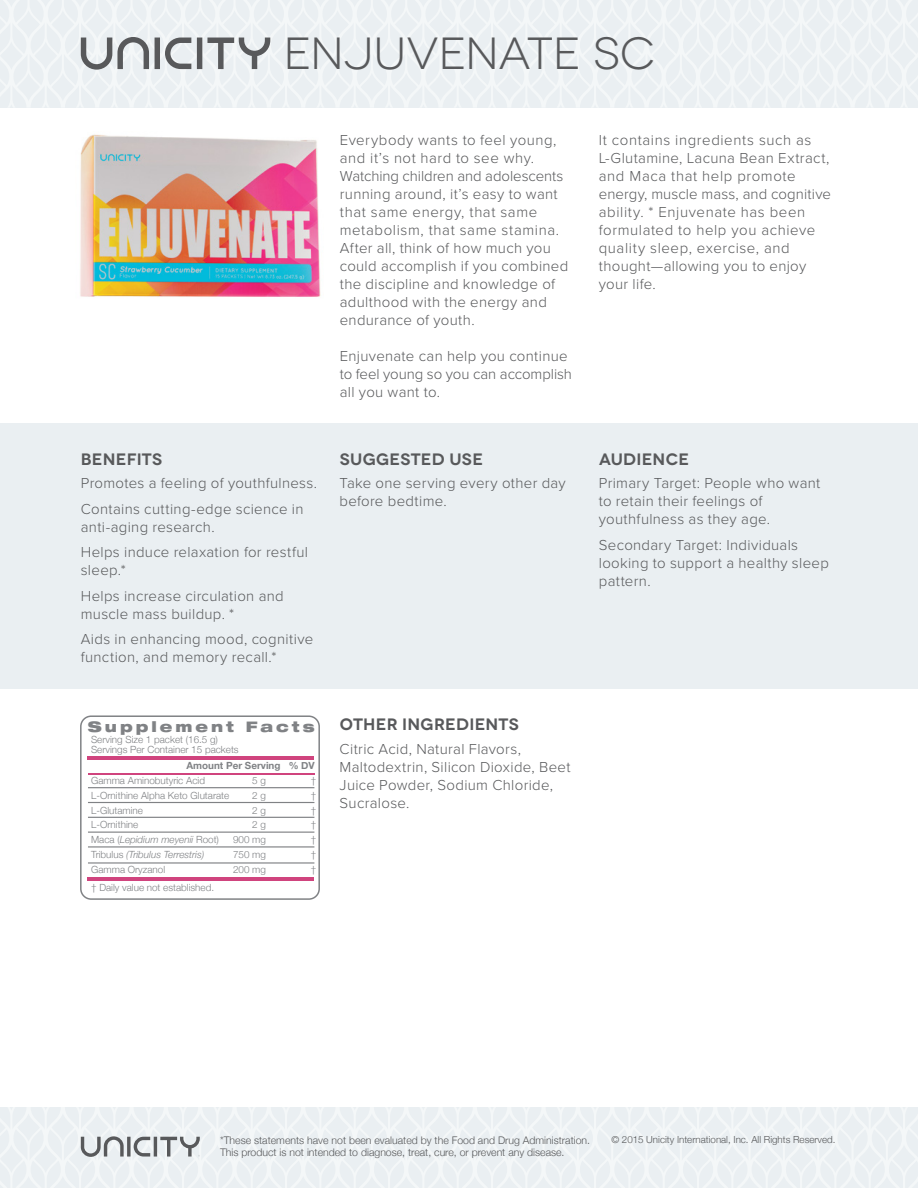
<style>
.page{position:relative;width:918px;height:1188px;background:#fff}
.page>*{position:absolute;margin:0;border:0;box-sizing:border-box;transform-origin:0 0}
.t1{font:45px "Novecentowide";letter-spacing:-.005em;color:#58595b}
.t2{font:600 16.5px "Novecentowide";letter-spacing:.015em;color:#58595b}
.t3{font:300 15px/18px "Proxima Nova";letter-spacing:.02em;color:#58595b}
.t4{font:900 expanded 14.55px "Helvetica Neue";letter-spacing:.205em;color:#808285}
.t5{font:300 10.5px/12.6px "Helvetica Neue";color:#58595b}
.t6{font:300 9.9px/9.9px "Helvetica Neue";color:#808285}
.t7{font:italic 300 9.9px "Helvetica Neue";color:#808285}
.t8{font:700 9.9px "Helvetica Neue";color:#808285}
.t9{font:300 9.75px "Helvetica Neue";color:#58595b}
.s1{font-style:normal}
</style>
<div class="page">
<div style="left:0;top:424px;width:918px;height:265px;background:#eaeff2"></div>
<svg style="left:0;top:1107px;width:918px;height:81px;fill:#eaeff2"></svg>
<svg style="left:0;top:0;width:918px;height:108px;fill:#eaeff2"></svg>
<svg style="left:81px;top:37px;width:189px;height:33px"></svg>
<svg style="left:81px;top:1136px;width:119px;height:21px;background:#bbbec0"></svg>
<img style="left:80px;top:134px;width:241px;height:163px">
<hr style="left:88px;top:878px;width:226px;height:3px;background:#d0447e">
<hr style="left:88px;top:757px;width:226px;height:3px;background:#d0447e">
<hr style="left:88px;top:773px;width:226px;height:1px;background:#d0447e">
<div style="left:80px;top:715px;width:240px;height:185px;border:2px solid #808285;border-radius:10px"></div>
<hr style="left:88px;top:787px;width:226px;height:1px;background:#808285">
<hr style="left:88px;top:802px;width:226px;height:1px;background:#808285">
<hr style="left:88px;top:817px;width:226px;height:1px;background:#808285">
<hr style="left:88px;top:832px;width:226px;height:1px;background:#808285">
<hr style="left:88px;top:846px;width:226px;height:2px;background:#808285">
<hr style="left:88px;top:862px;width:226px;height:2px;background:#808285">
<h1 class="t1" style="left:284px;top:27px;width:373px">ENJUVENATE SC</h1>
<p class="t3" style="left:340px;top:131px;width:230px">Everybody wants to feel young, and it’s not hard to see why.<br>Watching children and adolescents running around, it’s easy to want that same energy, that same metabolism, that same stamina.<br>After all, think of how much you could accomplish if you combined the discipline and knowledge of adulthood with the energy and endurance of youth.</p>
<p class="t3" style="left:340px;top:347px;width:234px">Enjuvenate can help you continue to feel young so you can accomplish all you want to.</p>
<p class="t2" style="left:81px;top:449px;width:83px">BENEFITS</p>
<p class="t2" style="left:340px;top:449px;width:145px">SUGGESTED USE</p>
<p class="t3" style="left:81px;top:471px;width:238px;line-height:25.5px">Promotes a feeling of youthfulness.<br>Contains cutting-edge science in</p>
<p class="t3" style="left:81px;top:514px;width:229px;line-height:25.5px">anti-aging research.<br>Helps induce relaxation for restful</p>
<p class="t3" style="left:81px;top:558px;width:204px;line-height:25.5px">sleep.*<br>Helps increase circulation and</p>
<p class="t3" style="left:81px;top:601px;width:234px;line-height:25.5px">muscle mass buildup. *<br>Aids in enhancing mood, cognitive</p>
<p class="t3" style="left:81px;top:648px;width:197px">function, and memory recall.*</p>
<p class="t3" style="left:340px;top:474px;width:228px">Take one serving every other day before bedtime.</p>
<p class="t4" style="left:88px;top:717px;width:229px">Supplement Facts</p>
<p class="t6" style="left:91px;top:734px;width:149px">Serving Size 1 packet (16.5 g)<br>Servings Per Container 15 packets</p>
<p class="t8" style="left:186px;top:758px;width:130px">Amount Per Serving % DV</p>
<p class="t6" style="left:91px;top:775px;width:115px">Gamma Aminobutyric Acid</p>
<p class="t6" style="left:252px;top:775px;width:15px">5 g</p>
<p class="t6" style="left:311px;top:775px;width:7px">†</p>
<p class="t6" style="left:91px;top:790px;width:140px">L-Ornithine Alpha Keto Glutarate</p>
<p class="t6" style="left:252px;top:790px;width:15px">2 g</p>
<p class="t6" style="left:311px;top:790px;width:7px">†</p>
<p class="t6" style="left:91px;top:804px;width:53px">L-Glutamine</p>
<p class="t6" style="left:252px;top:804px;width:15px">2 g</p>
<p class="t6" style="left:311px;top:804px;width:7px">†</p>
<p class="t6" style="left:91px;top:819px;width:49px">L-Ornithine</p>
<p class="t6" style="left:252px;top:819px;width:15px">2 g</p>
<p class="t6" style="left:311px;top:819px;width:7px">†</p>
<p class="t7" style="left:91px;top:832px;width:129px"><span class="s1">Maca (</span>Lepidium meyenii <span class="s1">Root)</span></p>
<p class="t6" style="left:233px;top:834px;width:34px">900 mg</p>
<p class="t6" style="left:311px;top:834px;width:7px">†</p>
<p class="t7" style="left:91px;top:847px;width:115px"><span class="s1">Tribulus</span> (Tribulus Terrestris)</p>
<p class="t6" style="left:233px;top:849px;width:34px">750 mg</p>
<p class="t6" style="left:311px;top:849px;width:7px">†</p>
<p class="t6" style="left:91px;top:864px;width:76px">Gamma Oryzanol</p>
<p class="t6" style="left:233px;top:864px;width:34px">200 mg</p>
<p class="t6" style="left:311px;top:864px;width:7px">†</p>
<p class="t6" style="left:91px;top:882px;width:125px">† Daily value not established.</p>
<p class="t2" style="left:340px;top:714px;width:181px">OTHER INGREDIENTS</p>
<p class="t3" style="left:340px;top:740px;width:232px">Citric Acid, Natural Flavors,<br>Maltodextrin, Silicon Dioxide, Beet<br>Juice Powder, Sodium Chloride,<br>Sucralose.</p>
<p class="t3" style="left:599px;top:131px;width:234px">It contains ingredients such as<br>L-Glutamine, Lacuna Bean Extract, and Maca that help promote energy, muscle mass, and cognitive ability. * Enjuvenate has been formulated to help you achieve quality sleep, exercise, and thought—allowing you to enjoy your life.</p>
<p class="t2" style="left:599px;top:449px;width:92px">AUDIENCE</p>
<p class="t3" style="left:599px;top:474px;width:223px">Primary Target: People who want to retain their feelings of youthfulness as they age.</p>
<p class="t3" style="left:599px;top:536px;width:232px">Secondary Target: Individuals looking to support a healthy sleep pattern.</p>
<p class="t5" style="left:220px;top:1133px;width:372px">*These statements have not been evaluated by the Food and Drug Administration.<br>This product is not intended to diagnose, treat, cure, or prevent any disease.</p>
<p class="t9" style="left:611px;top:1132px;width:225px">© 2015 Unicity International, Inc. All Rights Reserved.</p>
</div>
